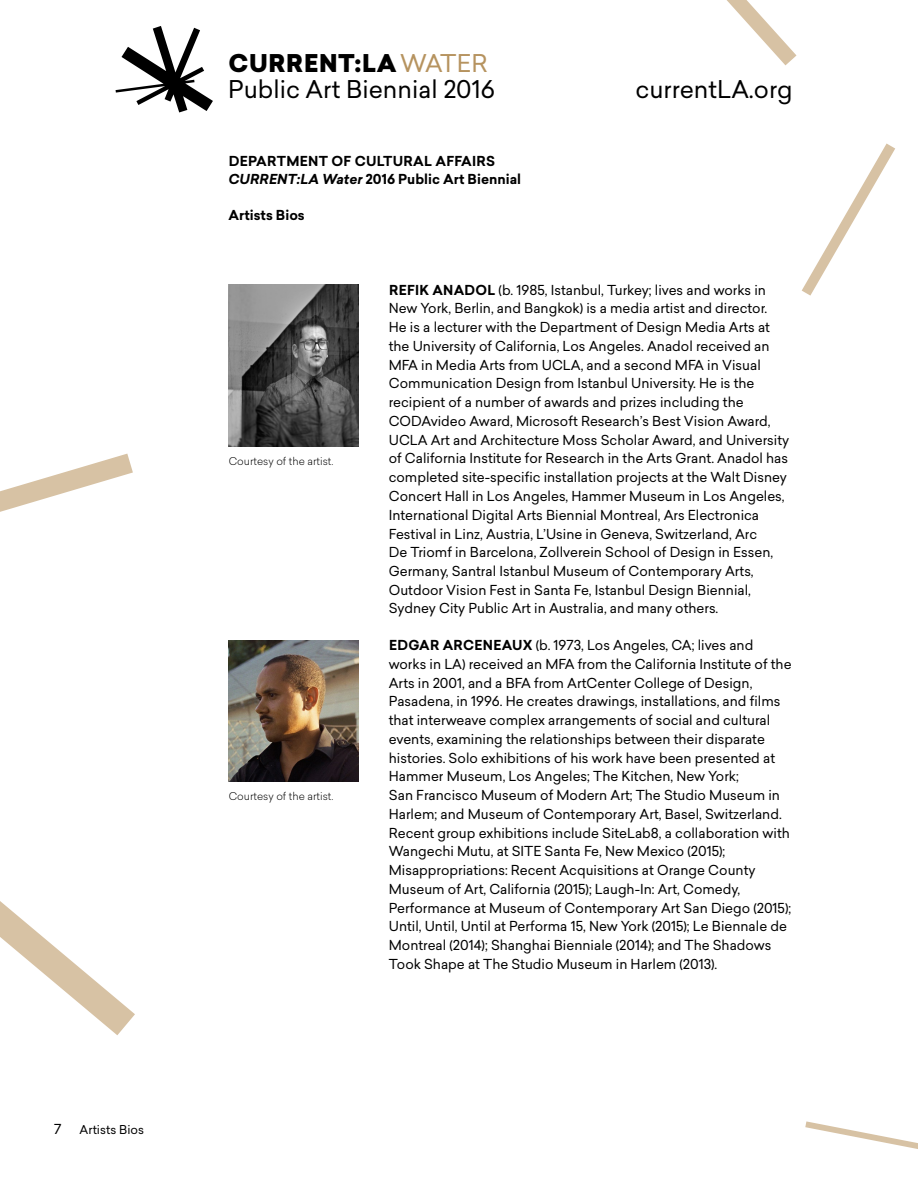
<style>
.page{position:relative;width:918px;height:1188px;background:#fff}
.page>*{position:absolute;margin:0;border:0;box-sizing:border-box;transform-origin:0 0}
.t1{font:24px/26.2px "Sailec";color:#000}
.t2{font:13.5px/18.8px "Sailec";color:#000}
.t3{font:700 13.5px/18.8px "Sailec";color:#000}
.t4{font:12px "Sailec";color:#000}
.t5{font:300 10.5px "Sailec";color:#000}
.s1{font-weight:900}
.s2{color:#b6935f}
.s3{font-style:italic}
.s4{font-weight:700}
</style>
<div class="page">
<svg style="left:727px;top:0;width:69px;height:65px"></svg>
<svg style="left:0;top:454px;width:133px;height:58px"></svg>
<svg style="left:802px;top:144px;width:93px;height:152px"></svg>
<svg style="left:805px;top:1121px;width:113px;height:28px"></svg>
<svg style="left:0;top:901px;width:135px;height:134px"></svg>
<svg style="left:116px;top:26px;width:97px;height:86px"></svg>
<img style="left:228px;top:285px;width:130px;height:162px">
<img style="left:228px;top:641px;width:130px;height:141px">
<p class="t2" style="left:54px;top:1120px;width:9px">7</p>
<p class="t4" style="left:80px;top:1122px;width:66px">Artists Bios</p>
<h1 class="t1" style="left:228px;top:50px;width:268px"><span class="s1">CURRENT:LA</span><span class="s2">WATER<br></span>Public Art Biennial 2016</h1>
<p class="t3" style="left:228px;top:152px;width:294px">DEPARTMENT OF CULTURAL AFFAIRS<br><span class="s3">CURRENT:LA Water</span> 2016 Public Art Biennial</p>
<p class="t3" style="left:228px;top:206px;width:78px">Artists Bios</p>
<h1 class="t1" style="left:636px;top:76px;width:159px">currentLA.org</h1>
<p class="t5" style="left:229px;top:454px;width:106px">Courtesy of the artist.</p>
<p class="t5" style="left:229px;top:789px;width:106px">Courtesy of the artist.</p>
<p class="t2" style="left:389px;top:280px;width:402px"><span class="s4">REFIK ANADOL</span> (b. 1985, Istanbul, Turkey; lives and works in New York, Berlin, and Bangkok) is a media artist and director.<br>He is a lecturer with the Department of Design Media Arts at the University of California, Los Angeles. Anadol received an MFA in Media Arts from UCLA, and a second MFA in Visual Communication Design from Istanbul University. He is the recipient of a number of awards and prizes including the CODAvideo Award, Microsoft Research’s Best Vision Award, UCLA Art and Architecture Moss Scholar Award, and University of California Institute for Research in the Arts Grant. Anadol has completed site-specific installation projects at the Walt Disney Concert Hall in Los Angeles, Hammer Museum in Los Angeles, International Digital Arts Biennial Montreal, Ars Electronica Festival in Linz, Austria, L’Usine in Geneva, Switzerland, Arc<br>De Triomf in Barcelona, Zollverein School of Design in Essen, Germany, Santral Istanbul Museum of Contemporary Arts, Outdoor Vision Fest in Santa Fe, Istanbul Design Biennial, Sydney City Public Art in Australia, and many others.</p>
<p class="t2" style="left:389px;top:636px;width:404px"><span class="s4">EDGAR ARCENEAUX</span> (b. 1973, Los Angeles, CA; lives and works in LA) received an MFA from the California Institute of the Arts in 2001, and a BFA from ArtCenter College of Design, Pasadena, in 1996. He creates drawings, installations, and films that interweave complex arrangements of social and cultural events, examining the relationships between their disparate histories. Solo exhibitions of his work have been presented at Hammer Museum, Los Angeles; The Kitchen, New York;<br>San Francisco Museum of Modern Art; The Studio Museum in Harlem; and Museum of Contemporary Art, Basel, Switzerland.<br>Recent group exhibitions include SiteLab8, a collaboration with Wangechi Mutu, at SITE Santa Fe, New Mexico (2015); Misappropriations: Recent Acquisitions at Orange County Museum of Art, California (2015); Laugh-In: Art, Comedy, Performance at Museum of Contemporary Art San Diego (2015); Until, Until, Until at Performa 15, New York (2015); Le Biennale de Montreal (2014); Shanghai Bienniale (2014); and The Shadows Took Shape at The Studio Museum in Harlem (2013).</p>
</div>
